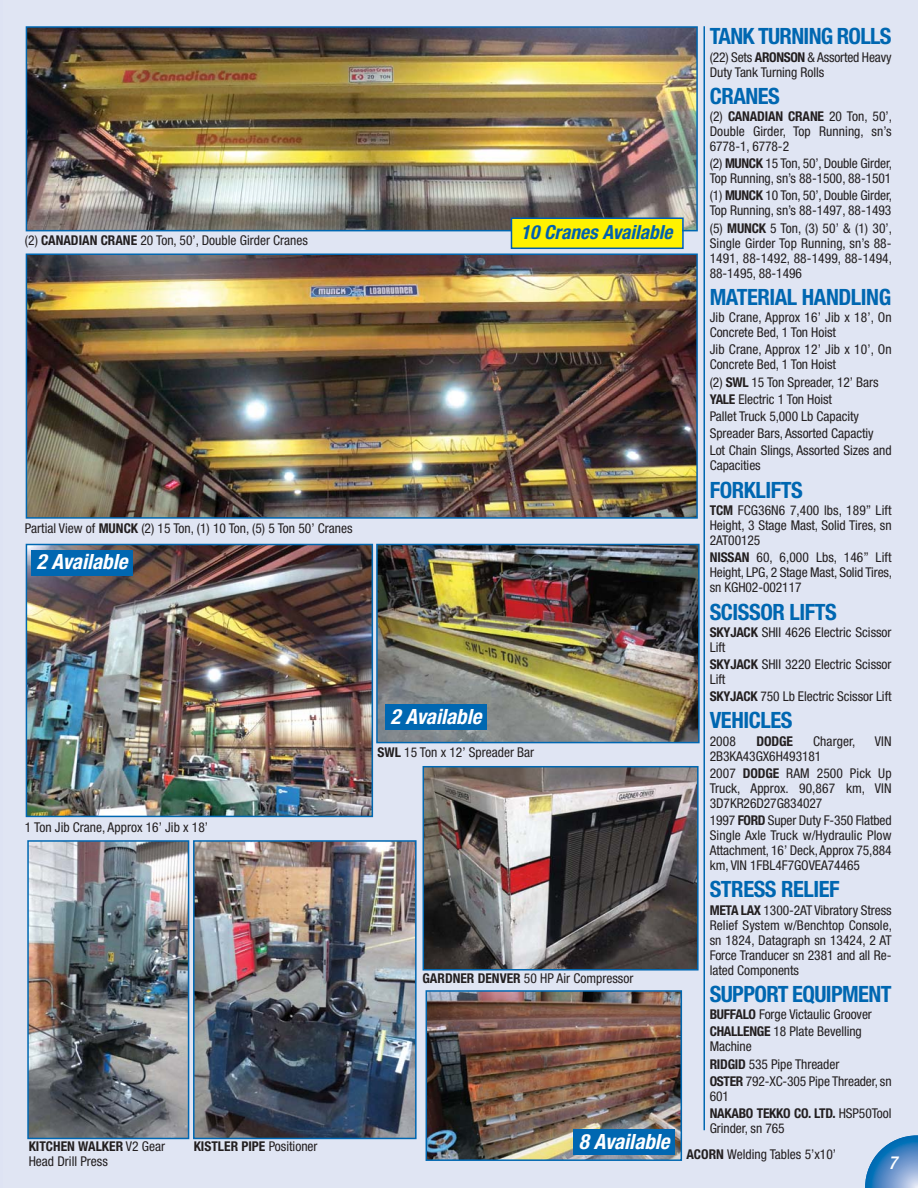
<style>
.page{position:relative;width:918px;height:1188px;background:#e0e5f3}
.page>*{position:absolute;margin:0;border:0;box-sizing:border-box;transform-origin:0 0}
.t1{font:700 condensed 22.5px "Helvetica Neue";letter-spacing:-.02em;color:#0067b1}
.t2{font:italic 700 condensed 21px "Helvetica Neue";color:#fff}
.t3{font:italic 700 condensed 19.35px "Helvetica Neue";color:#0060af}
.t4{font:italic 500 condensed 18px "Helvetica Neue";color:#fff}
.t5{font:condensed 13.5px/15px "Helvetica Neue";letter-spacing:-.005em;color:#231f20}
.t6{font:700 condensed 13.5px/17.1px "Helvetica Neue";letter-spacing:-.01em;color:#231f20}
.s1{font-weight:700}
.s2{font-weight:400}
</style>
<div class="page">
<svg style="left:865px;top:1135px;width:53px;height:53px"></svg>
<img style="left:29px;top:29px;width:666px;height:199px">
<div style="left:26px;top:26px;width:672px;height:205px;border:2px solid #0067b1"></div>
<img style="left:29px;top:257px;width:666px;height:259px">
<div style="left:26px;top:254px;width:672px;height:265px;border:2px solid #0067b1"></div>
<img style="left:29px;top:547px;width:341px;height:267px">
<div style="left:26px;top:544px;width:347px;height:273px;border:2px solid #0067b1"></div>
<img style="left:379px;top:547px;width:318px;height:193px">
<div style="left:376px;top:544px;width:324px;height:199px;border:2px solid #0067b1"></div>
<img style="left:30px;top:843px;width:156px;height:293px">
<div style="left:27px;top:840px;width:162px;height:299px;border:2px solid #0067b1"></div>
<img style="left:196px;top:843px;width:218px;height:293px">
<div style="left:193px;top:840px;width:224px;height:299px;border:2px solid #0067b1"></div>
<img style="left:426px;top:769px;width:270px;height:199px">
<div style="left:423px;top:766px;width:276px;height:205px;border:2px solid #0067b1"></div>
<img style="left:429px;top:993px;width:250px;height:165px">
<div style="left:426px;top:990px;width:256px;height:171px;border:2px solid #0067b1"></div>
<hr style="left:704px;top:26px;width:1px;height:1104px;background:#0067b1">
<div style="left:31px;top:550px;width:102px;height:25px;background:#0067b1"></div>
<div style="left:385px;top:704px;width:102px;height:26px;background:#0067b1"></div>
<div style="left:574px;top:1130px;width:101px;height:25px;background:#0067b1"></div>
<div style="left:512px;top:219px;width:170px;height:29px;background:#fff200"></div>
<div style="left:511px;top:217px;width:173px;height:32px;border:2px solid #0060af"></div>
<p class="t5" style="left:25px;top:234px;width:285px">(2) <span class="s1">CANADIAN CRANE</span> 20 Ton, 50’, Double Girder Cranes</p>
<p class="t5" style="left:25px;top:522px;width:329px">Partial View of <span class="s1">MUNCK</span> (2) 15 Ton, (1) 10 Ton, (5) 5 Ton 50’ Cranes</p>
<h2 class="t2" style="left:37px;top:554px;width:96px">2 Available</h2>
<p class="t5" style="left:25px;top:820px;width:185px">1 Ton Jib Crane, Approx 16’ Jib x 18’</p>
<p class="t5" style="left:29px;top:1140px;width:138px"><span class="s1">KITCHEN WALKER</span> V2 Gear<br>Head Drill Press</p>
<p class="t6" style="left:194px;top:1139px;width:125px">KISTLER PIPE <span class="s2">Positioner</span></p>
<h3 class="t3" style="left:521px;top:226px;width:157px">10 Cranes Available</h3>
<h2 class="t2" style="left:391px;top:709px;width:96px">2 Available</h2>
<p class="t5" style="left:377px;top:746px;width:158px"><span class="s1">SWL</span> 15 Ton x 12’ Spreader Bar</p>
<p class="t5" style="left:422px;top:972px;width:212px"><span class="s1">GARDNER DENVER</span> 50 HP Air Compressor</p>
<h2 class="t2" style="left:579px;top:1134px;width:96px">8 Available</h2>
<h1 class="t1" style="left:710px;top:28px;width:183px">TANK TURNING ROLLS</h1>
<p class="t5" style="left:710px;top:50px;width:183px">(22) Sets <span class="s1">ARONSON</span> &amp; Assorted Heavy<br>Duty Tank Turning Rolls</p>
<h1 class="t1" style="left:710px;top:88px;width:72px">CRANES</h1>
<p class="t5" style="left:710px;top:110px;width:184px;text-align:justify">(2) <span class="s1">CANADIAN CRANE</span> 20 Ton, 50’, Double Girder, Top Running, sn’s 6778-1, 6778-2</p>
<p class="t5" style="left:710px;top:157px;width:184px">(2) <span class="s1">MUNCK</span> 15 Ton, 50’, Double Girder,<br>Top Running, sn’s 88-1500, 88-1501</p>
<p class="t5" style="left:710px;top:189px;width:184px">(1) <span class="s1">MUNCK</span> 10 Ton, 50’, Double Girder,<br>Top Running, sn’s 88-1497, 88-1493</p>
<p class="t5" style="left:710px;top:221px;width:184px;text-align:justify">(5) <span class="s1">MUNCK</span> 5 Ton, (3) 50’ &amp; (1) 30’, Single Girder Top Running, sn’s 88- 1491, 88-1492, 88-1499, 88-1494, 88-1495, 88-1496</p>
<h1 class="t1" style="left:710px;top:289px;width:183px">MATERIAL HANDLING</h1>
<p class="t5" style="left:710px;top:311px;width:183px">Jib Crane, Approx 16’ Jib x 18’, On<br>Concrete Bed, 1 Ton Hoist</p>
<p class="t5" style="left:710px;top:343px;width:183px">Jib Crane, Approx 12’ Jib x 10’, On<br>Concrete Bed, 1 Ton Hoist</p>
<p class="t5" style="left:710px;top:374px;width:183px;line-height:17.1px">(2) <span class="s1">SWL</span> 15 Ton Spreader, 12’ Bars<br><span class="s1">YALE</span> Electric 1 Ton Hoist<br>Pallet Truck 5,000 Lb Capacity<br>Spreader Bars, Assorted Capactiy<br>Lot Chain Slings, Assorted Sizes and</p>
<p class="t5" style="left:710px;top:459px;width:53px">Capacities</p>
<h1 class="t1" style="left:710px;top:482px;width:95px">FORKLIFTS</h1>
<p class="t5" style="left:710px;top:504px;width:183px;text-align:justify"><span class="s1">TCM</span> FCG36N6 7,400 lbs, 189” Lift Height, 3 Stage Mast, Solid Tires, sn 2AT00125</p>
<p class="t5" style="left:710px;top:551px;width:184px;text-align:justify"><span class="s1">NISSAN</span> 60, 6,000 Lbs, 146” Lift Height, LPG, 2 Stage Mast, Solid Tires, sn KGH02-002117</p>
<h1 class="t1" style="left:710px;top:603px;width:129px">SCISSOR LIFTS</h1>
<p class="t5" style="left:710px;top:626px;width:183px"><span class="s1">SKYJACK</span> SHII 4626 Electric Scissor<br>Lift</p>
<p class="t5" style="left:710px;top:658px;width:183px"><span class="s1">SKYJACK</span> SHII 3220 Electric Scissor<br>Lift</p>
<p class="t5" style="left:710px;top:690px;width:183px"><span class="s1">SKYJACK</span> 750 Lb Electric Scissor Lift</p>
<h1 class="t1" style="left:710px;top:712px;width:84px">VEHICLES</h1>
<p class="t5" style="left:710px;top:734px;width:28px">2008</p>
<p class="t6" style="left:756px;top:733px;width:38px">DODGE</p>
<p class="t5" style="left:813px;top:734px;width:44px">Charger,</p>
<p class="t5" style="left:875px;top:734px;width:18px">VIN</p>
<p class="t5" style="left:710px;top:748px;width:183px;line-height:17.1px">2B3KA43GX6H493181<br>2007 <span class="s1">DODGE</span> RAM 2500 Pick Up</p>
<p class="t5" style="left:710px;top:782px;width:183px">Truck, Approx. 90,867 km, VIN<br>3D7KR26D27G834027</p>
<p class="t5" style="left:710px;top:814px;width:183px;text-align:justify">1997 <span class="s1">FORD</span> Super Duty F-350 Flatbed Single Axle Truck w/Hydraulic Plow Attachment, 16’ Deck, Approx 75,884 km, VIN 1FBL4F7GOVEA74465</p>
<h1 class="t1" style="left:710px;top:881px;width:131px">STRESS RELIEF</h1>
<p class="t5" style="left:710px;top:903px;width:184px;text-align:justify"><span class="s1">META LAX</span> 1300-2AT Vibratory Stress Relief System w/Benchtop Console, sn 1824, Datagraph sn 13424, 2 AT Force Tranducer sn 2381 and all Re&shy;lated Components</p>
<h1 class="t1" style="left:710px;top:986px;width:183px">SUPPORT EQUIPMENT</h1>
<p class="t5" style="left:710px;top:1007px;width:164px;line-height:17.1px"><span class="s1">BUFFALO</span> Forge Victaulic Groover<br><span class="s1">CHALLENGE</span> 18 Plate Bevelling</p>
<p class="t5" style="left:710px;top:1039px;width:183px;line-height:17.1px">Machine<br><span class="s1">RIDGID</span> 535 Pipe Threader<br><span class="s1">OSTER</span> 792-XC-305 Pipe Threader, sn</p>
<p class="t6" style="left:710px;top:1089px;width:183px"><span class="s2">601<br></span>NAKABO TEKKO CO. LTD. <span class="s2">HSP50Tool</span></p>
<p class="t5" style="left:710px;top:1122px;width:76px">Grinder, sn 765</p>
<p class="t5" style="left:686px;top:1148px;width:151px"><span class="s1">ACORN</span> Welding Tables 5’x10’</p>
<h3 class="t4" style="left:888px;top:1156px;width:14px">7</h3>
</div>
